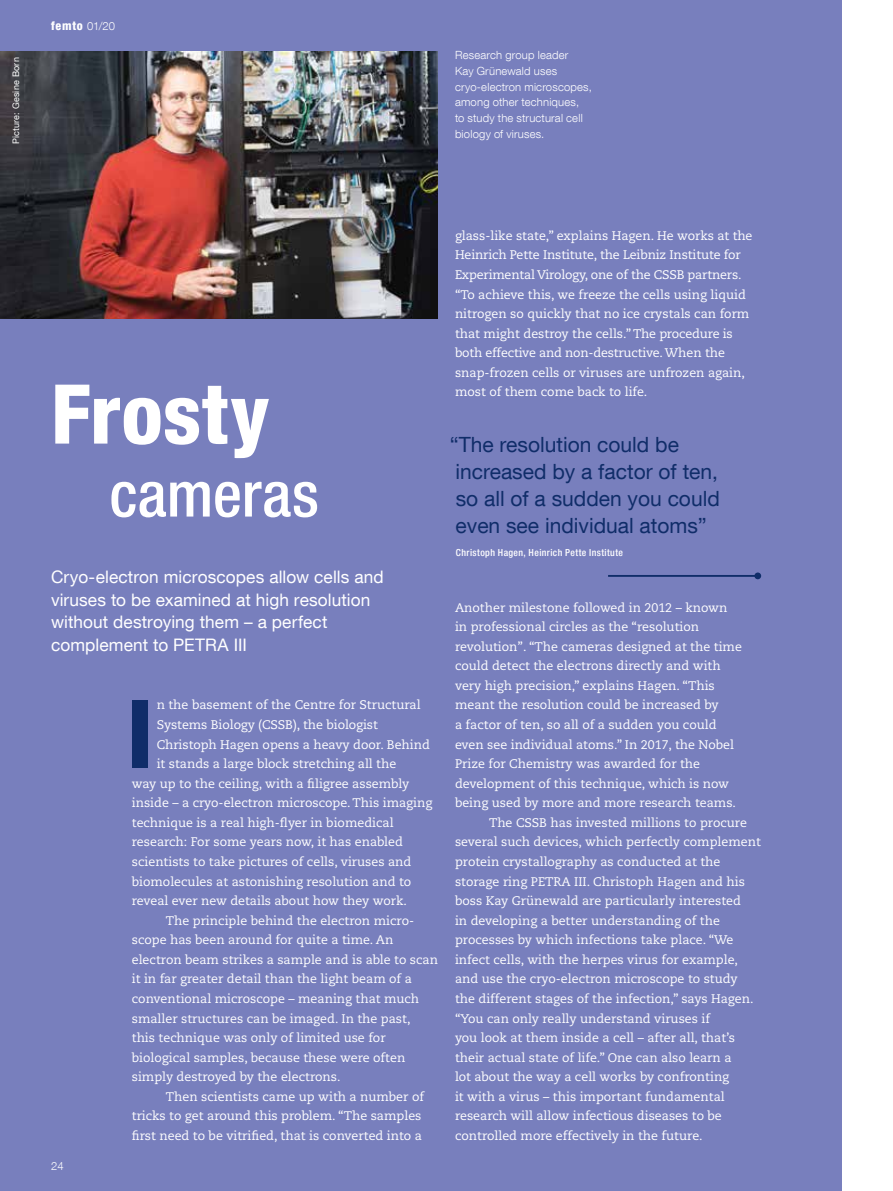
<style>
.page{position:relative;width:893px;height:1191px;background:#fff}
.page>*{position:absolute;margin:0;border:0;box-sizing:border-box;transform-origin:0 0}
.t1{font:94.65px "Desy Neue Helvetica 87 Cond H";color:#102d69}
.t2{font:82.5px "Desy Neue Helvetica 87 Cond H";letter-spacing:.005em;color:#fff}
.t3{font:63px "Desy Neue Helvetica 67 Cond M";color:#fff}
.t4{font:21px/27px "Desy Neue Helvetica 55 Roman";color:#102d69}
.t5{font:17.25px/22.5px "Desy Neue Helvetica 55 Roman";letter-spacing:.005em;color:#fff}
.t6{font:12.45px/19.5px "Caecilia LT Std";color:#fff}
.t7{font:12px "Desy Neue Helvetica 87 Cond H";letter-spacing:.065em;color:#fff}
.t8{font:300 11.25px/15.8px "Desy Neue Helvetica 45";letter-spacing:.02em;color:#fff}
.t9{font:9.75px "Desy Neue Helvetica 67 Cond M";letter-spacing:.04em;color:#fff}
.t10{font:9px "Desy Neue Helvetica 55 Roman";letter-spacing:.02em;color:#fff}
.s1{font-family:"Desy Neue Helvetica 45";font-weight:300;font-size:11.25px}
.s2{font-family:"Helvetica Neue"}
</style>
<div class="page">
<div style="left:0;top:0;width:842px;height:1191px;background:#787fbd"></div>
<img style="left:0;top:51px;width:438px;height:267px">
<hr style="left:608px;top:575px;width:150px;height:2px;background:#102d69">
<div style="left:754px;top:572px;width:7px;height:7px;background:#102d69;border-radius:50%"></div>
<p class="t10" style="left:10px;top:144px;width:88px;rotate:-90deg">Picture: Gesine Born</p>
<p class="t7" style="left:51px;top:18px;width:66px">femto <span class="s1">01/20</span></p>
<p class="t8" style="left:455px;top:47px;width:138px">Research group leader<br>Kay Grünewald uses cryo-electron microscopes, among other techniques,<br>to study the structural cell biology of viruses.</p>
<h2 class="t2" style="left:51px;top:364px;width:220px">Frosty</h2>
<h3 class="t3" style="left:109px;top:457px;width:211px">cameras</h3>
<h3 class="t5" style="left:51px;top:565px;width:334px">Cryo-electron microscopes allow cells and viruses to be examined at high resolution without destroying them – a perfect complement to PETRA III</h3>
<p class="t8" style="left:51px;top:1157px;width:14px">24</p>
<h1 class="t1" style="left:127px;top:676px;width:28px">I</h1>
<p class="t6" style="left:157px;top:695px;width:265px">n the basement of the Centre for Structural</p>
<p class="t6" style="left:157px;top:715px;width:223px">Systems Biology (CSSB), the biologist</p>
<p class="t6" style="left:157px;top:735px;width:275px">Christoph Hagen opens a heavy door. Behind</p>
<p class="t6" style="left:157px;top:754px;width:241px">it stands a large block stretching all the</p>
<p class="t6" style="left:132px;top:774px;width:279px">way up to the ceiling, with a filigree assembly</p>
<p class="t6" style="left:132px;top:793px;width:302px">inside – a cryo-electron microscope. This imaging</p>
<p class="t6" style="left:132px;top:813px;width:263px">technique is a real high-flyer in biomedical</p>
<p class="t6" style="left:132px;top:832px;width:273px">research: For some years now, it has enabled</p>
<p class="t6" style="left:132px;top:852px;width:281px">scientists to take pictures of cells, viruses and</p>
<p class="t6" style="left:132px;top:871px;width:281px">biomolecules at astonishing resolution and to</p>
<p class="t6" style="left:132px;top:891px;width:277px">reveal ever new details about how they work.</p>
<p class="t6" style="left:166px;top:911px;width:248px">The principle behind the electron micro-</p>
<p class="t6" style="left:132px;top:930px;width:263px">scope has been around for quite a time. An</p>
<p class="t6" style="left:132px;top:950px;width:308px">electron beam strikes a sample and is able to scan</p>
<p class="t6" style="left:132px;top:969px;width:282px">it in far greater detail than the light beam of a</p>
<p class="t6" style="left:132px;top:989px;width:289px">conventional microscope – meaning that much</p>
<p class="t6" style="left:132px;top:1008px;width:280px">smaller structures can be imaged. In the past,</p>
<p class="t6" style="left:132px;top:1028px;width:255px">this technique was only of limited use for</p>
<p class="t6" style="left:132px;top:1047px;width:275px">biological samples, because these were often</p>
<p class="t6" style="left:132px;top:1067px;width:210px">simply destroyed by the electrons.</p>
<p class="t6" style="left:166px;top:1087px;width:260px">Then scientists came up with a number of</p>
<p class="t6" style="left:132px;top:1106px;width:291px">tricks to get around this problem. “The samples</p>
<p class="t6" style="left:132px;top:1126px;width:292px">first need to be vitrified, that is converted into a</p>
<p class="t6" style="left:455px;top:226px;width:299px">glass-like state,” explains Hagen. He works at the Heinrich Pette Institute, the Leibniz Institute for Experimental Virology, one of the CSSB partners. “To achieve this, we freeze the cells using liquid nitrogen so quickly that no ice crystals can form that might destroy the cells.” The procedure is both effective and non-destructive. When the snap-frozen cells or viruses are unfrozen again, most of them come back to life.</p>
<h3 class="t4" style="left:450px;top:430px;width:271px"><span class="s2">“</span>The resolution could be increased by a factor of ten, so all of a sudden you could even see individual atoms<span class="s2">”</span></h3>
<p class="t9" style="left:456px;top:547px;width:169px">Christoph Hagen, Heinrich Pette Institute</p>
<p class="t6" style="left:455px;top:598px;width:274px">Another milestone followed in 2012 – known</p>
<p class="t6" style="left:455px;top:617px;width:246px">in professional circles as the “resolution</p>
<p class="t6" style="left:455px;top:637px;width:288px">revolution”. “The cameras designed at the time</p>
<p class="t6" style="left:455px;top:656px;width:267px">could detect the electrons directly and with</p>
<p class="t6" style="left:455px;top:676px;width:261px">very high precision,” explains Hagen. “This</p>
<p class="t6" style="left:455px;top:695px;width:265px">meant the resolution could be increased by</p>
<p class="t6" style="left:455px;top:715px;width:263px">a factor of ten, so all of a sudden you could</p>
<p class="t6" style="left:455px;top:735px;width:281px">even see individual atoms.” In 2017, the Nobel</p>
<p class="t6" style="left:455px;top:754px;width:247px">Prize for Chemistry was awarded for the</p>
<p class="t6" style="left:455px;top:774px;width:276px">development of this technique, which is now</p>
<p class="t6" style="left:455px;top:793px;width:283px">being used by more and more research teams.</p>
<p class="t6" style="left:489px;top:813px;width:259px">The CSSB has invested millions to procure</p>
<p class="t6" style="left:455px;top:832px;width:307px">several such devices, which perfectly complement</p>
<p class="t6" style="left:455px;top:852px;width:267px">protein crystallography as conducted at the</p>
<p class="t6" style="left:455px;top:871px;width:291px">storage ring PETRA III. Christoph Hagen and his</p>
<p class="t6" style="left:455px;top:891px;width:287px">boss Kay Grünewald are particularly interested</p>
<p class="t6" style="left:455px;top:911px;width:266px">in developing a better understanding of the</p>
<p class="t6" style="left:455px;top:930px;width:280px">processes by which infections take place. “We</p>
<p class="t6" style="left:455px;top:950px;width:284px">infect cells, with the herpes virus for example,</p>
<p class="t6" style="left:455px;top:969px;width:284px">and use the cryo-electron microscope to study</p>
<p class="t6" style="left:455px;top:989px;width:300px">the different stages of the infection,” says Hagen.</p>
<p class="t6" style="left:455px;top:1008px;width:257px">“You can only really understand viruses if</p>
<p class="t6" style="left:455px;top:1028px;width:281px">you look at them inside a cell – after all, that’s</p>
<p class="t6" style="left:455px;top:1047px;width:278px">their actual state of life.” One can also learn a</p>
<p class="t6" style="left:455px;top:1067px;width:276px">lot about the way a cell works by confronting</p>
<p class="t6" style="left:455px;top:1087px;width:271px">it with a virus – this important fundamental</p>
<p class="t6" style="left:455px;top:1106px;width:268px">research will allow infectious diseases to be</p>
<p class="t6" style="left:455px;top:1126px;width:249px">controlled more effectively in the future.</p>
</div>
